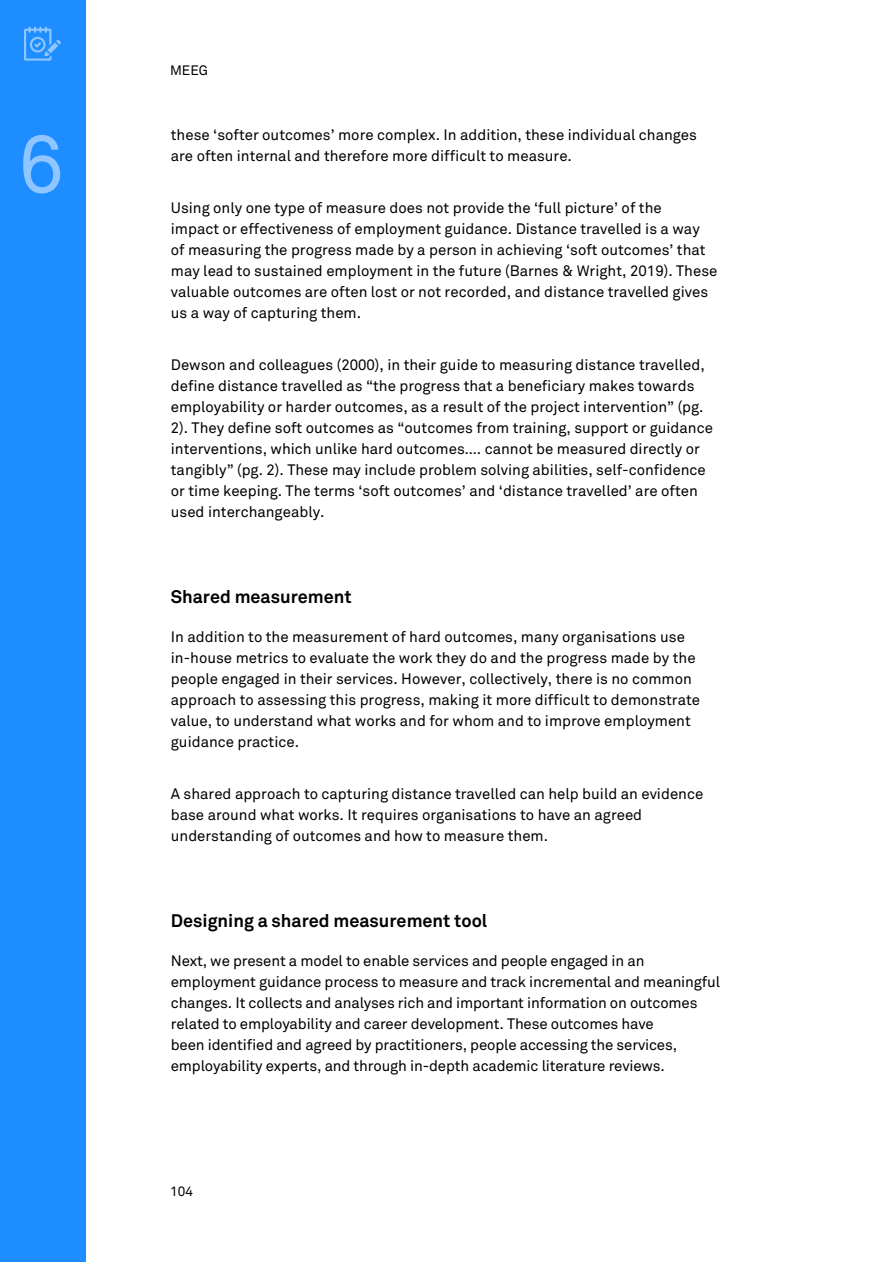
<style>
.page{position:relative;width:893px;height:1263px;background:#fff}
.page>*{position:absolute;margin:0;border:0;box-sizing:border-box;transform-origin:0 0}
.t1{font:81px "Akkurat";color:#8fc6ff}
.t2{font:700 18px "Akkurat";color:#000}
.t3{font:15px/21px "Akkurat";color:#000}
.t4{font:13.5px "Akkurat";color:#000}
</style>
<div class="page">
<div style="left:0;top:1px;width:85px;height:1261px;background:#1e8dff"></div>
<svg style="left:24px;top:27px;width:37px;height:34px"></svg>
<h1 class="t1" style="left:18px;top:117px;width:47px">6</h1>
<p class="t4" style="left:170px;top:62px;width:39px">MEEG</p>
<p class="t3" style="left:171px;top:125px;width:528px">these ‘softer outcomes’ more complex. In addition, these individual changes are often internal and therefore more difficult to measure.</p>
<p class="t3" style="left:171px;top:198px;width:548px">Using only one type of measure does not provide the ‘full picture’ of the<br>impact or effectiveness of employment guidance. Distance travelled is a way of measuring the progress made by a person in achieving ‘soft outcomes’ that may lead to sustained employment in the future (Barnes &amp; Wright, 2019). These valuable outcomes are often lost or not recorded, and distance travelled gives us a way of capturing them.</p>
<p class="t3" style="left:171px;top:354px;width:544px">Dewson and colleagues (2000), in their guide to measuring distance travelled, define distance travelled as “the progress that a beneficiary makes towards employability or harder outcomes, as a result of the project intervention” (pg.<br>2). They define soft outcomes as “outcomes from training, support or guidance interventions, which unlike hard outcomes…. cannot be measured directly or tangibly” (pg. 2). These may include problem solving abilities, self-confidence or time keeping. The terms ‘soft outcomes’ and ‘distance travelled’ are often used interchangeably.</p>
<p class="t2" style="left:171px;top:585px;width:182px">Shared measurement</p>
<p class="t3" style="left:171px;top:627px;width:531px">In addition to the measurement of hard outcomes, many organisations use in-house metrics to evaluate the work they do and the progress made by the people engaged in their services. However, collectively, there is no common approach to assessing this progress, making it more difficult to demonstrate value, to understand what works and for whom and to improve employment guidance practice.</p>
<p class="t3" style="left:171px;top:783px;width:534px">A shared approach to capturing distance travelled can help build an evidence base around what works. It requires organisations to have an agreed understanding of outcomes and how to measure them.</p>
<p class="t2" style="left:171px;top:909px;width:318px">Designing a shared measurement tool</p>
<p class="t3" style="left:171px;top:951px;width:551px">Next, we present a model to enable services and people engaged in an employment guidance process to measure and track incremental and meaningful changes. It collects and analyses rich and important information on outcomes related to employability and career development. These outcomes have<br>been identified and agreed by practitioners, people accessing the services, employability experts, and through in-depth academic literature reviews.</p>
<p class="t4" style="left:170px;top:1183px;width:24px">104</p>
</div>
